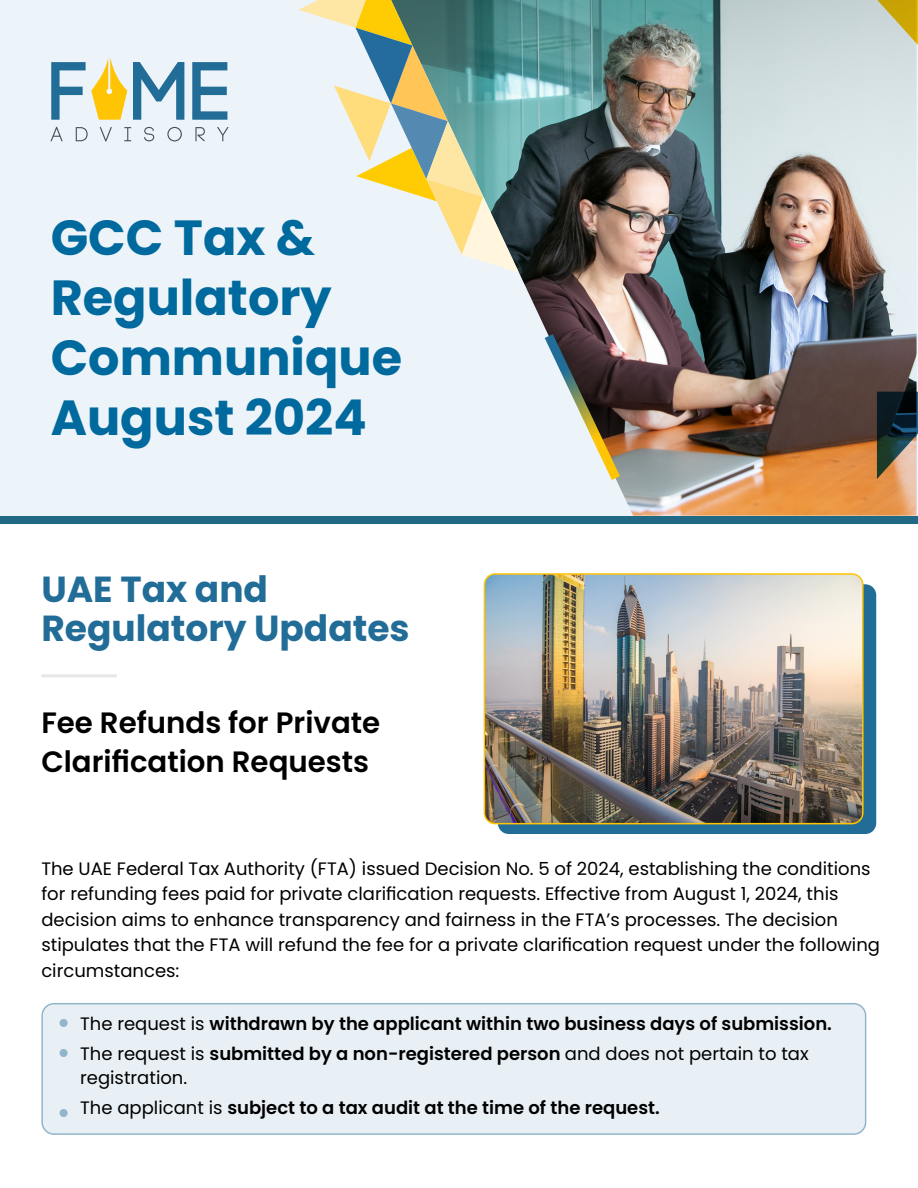
<style>
.page{position:relative;width:918px;height:1188px;background:#fff}
.page>*{position:absolute;margin:0;border:0;box-sizing:border-box;transform-origin:0 0}
.t1{font:700 49.35px/60px "Poppins";color:#00699d}
.t2{font:700 36.15px/39px "Poppins";color:#226d98}
.t3{font:600 29.4px/39px "Poppins";color:#000}
.t4{font:18px/25.5px "Poppins";color:#000}
.t5{font:600 18px/30px "Poppins";color:#000}
.s1{font-weight:400}
</style>
<div class="page">
<div style="left:498px;top:584px;width:378px;height:250px;background:#226d98;border-radius:11px"></div>
<div style="left:0;top:516px;width:918px;height:8px;background:#226985"></div>
<hr style="left:41px;top:674px;width:76px;height:3px;background:#e6e7e8">
<img style="left:484px;top:576px;width:377px;height:248px">
<div style="left:484px;top:573px;width:380px;height:251px;border:2px solid #ffc505;border-radius:11px"></div>
<div style="left:0;top:0;width:918px;height:516px;background:#edf4f9"></div>
<div style="left:42px;top:1004px;width:824px;height:130px;background:#e9f0f5;border-radius:12px"></div>
<div style="left:41px;top:1003px;width:825px;height:132px;border:2px solid #93b5cc;border-radius:12px"></div>
<div style="left:60px;top:1019px;width:8px;height:8px;background:#93b5cc;border-radius:50%"></div>
<div style="left:60px;top:1049px;width:8px;height:8px;background:#93b5cc;border-radius:50%"></div>
<div style="left:60px;top:1109px;width:8px;height:8px;background:#93b5cc;border-radius:50%"></div>
<img style="left:518px;top:0;width:399px;height:516px">
<svg style="left:877px;top:0;width:41px;height:87px"></svg>
<svg style="left:877px;top:392px;width:41px;height:87px"></svg>
<svg style="left:133px;top:62px;width:51px;height:58px"></svg>
<svg style="left:51px;top:57px;width:76px;height:63px"></svg>
<svg style="left:192px;top:62px;width:35px;height:58px"></svg>
<svg style="left:50px;top:127px;width:179px;height:14px"></svg>
<svg style="left:545px;top:334px;width:75px;height:146px"></svg>
<svg style="left:299px;top:0;width:220px;height:272px"></svg>
<h1 class="t1" style="left:51px;top:208px;width:353px">GCC Tax &amp;<br>Regulatory<br>Communique<br>August 2024</h1>
<h2 class="t2" style="left:41px;top:570px;width:370px">UAE Tax and<br>Regulatory Updates</h2>
<h3 class="t3" style="left:41px;top:704px;width:340px">Fee Refunds for Private<br>Clarification Requests</h3>
<p class="t4" style="left:41px;top:856px;width:840px">The UAE Federal Tax Authority (FTA) issued Decision No. 5 of 2024, establishing the conditions for refunding fees paid for private clarification requests. Effective from August 1, 2024, this decision aims to enhance transparency and fairness in the FTA’s processes. The decision stipulates that the FTA will refund the fee for a private clarification request under the following circumstances:</p>
<p class="t5" style="left:80px;top:1009px;width:753px"><span class="s1">The request is</span> withdrawn by the applicant within two business days of submission.<br><span class="s1">The request is</span> submitted by a non-registered person <span class="s1">and does not pertain to tax</span></p>
<p class="t5" style="left:80px;top:1063px;width:581px"><span class="s1">registration.<br>The applicant is</span> subject to a tax audit at the time of the request.</p>
</div>
